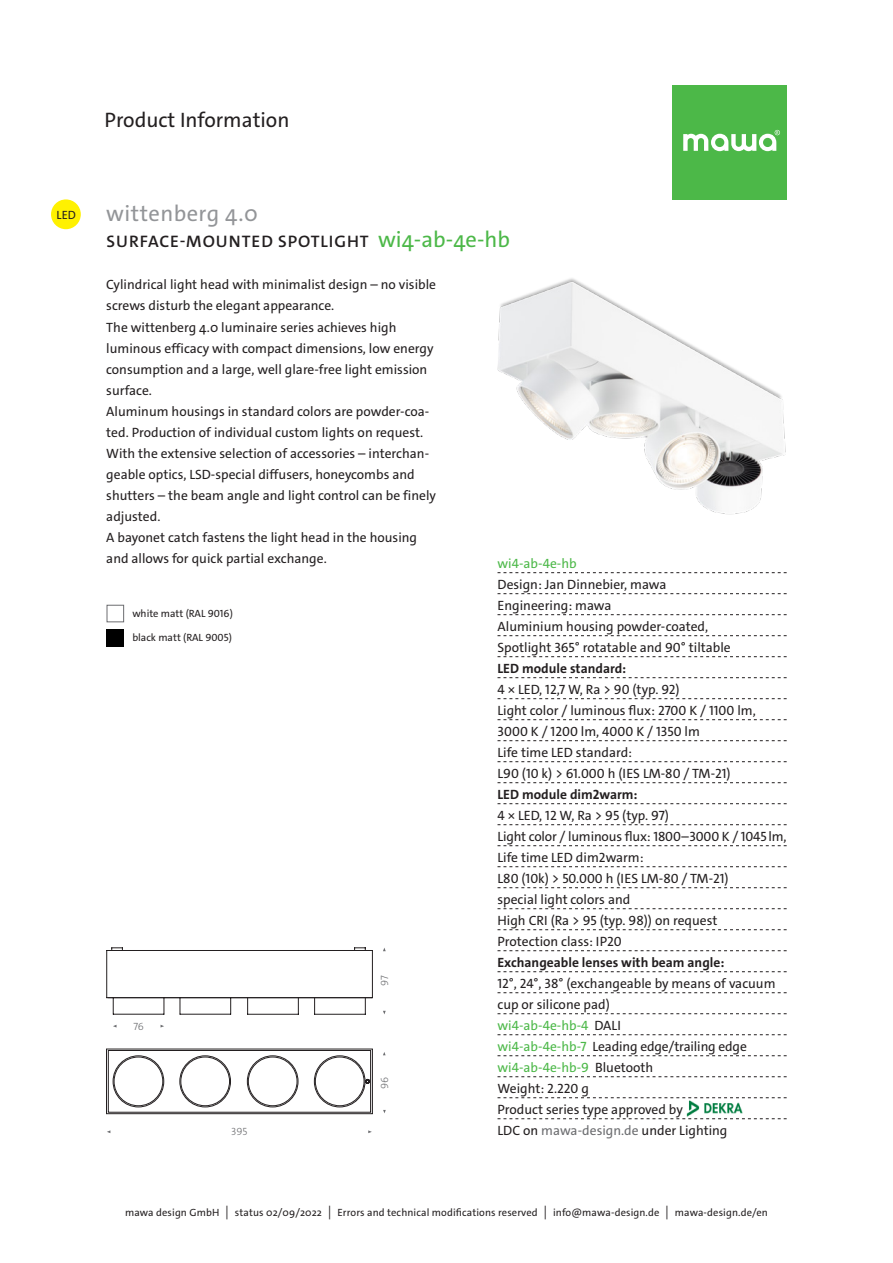
<style>
.page{position:relative;width:893px;height:1263px;background:#fff}
.page>*{position:absolute;margin:0;border:0;box-sizing:border-box;transform-origin:0 0}
.t1{font:22.5px "The Sans C4 s";letter-spacing:.02em;color:#939598}
.t2{font:21px "The Sans C4 s";color:#231f20}
.t3{font:600 16.8px "The Sans C4 s";letter-spacing:.055em;color:#231f20}
.t4{font:13.5px/21px "The Sans C4 s";color:#231f20}
.t5{font:700 13.5px "The Sans C4 s";color:#231f20}
.t6{font:13.5px "The Sans C4 s";color:#4cb848}
.t7{font:12px "The Sans C4 s";color:#231f20}
.t8{font:10.5px "The Sans C4 s";letter-spacing:.01em;color:#231f20}
.t9{font:300 10.5px "The Sans C4 s";letter-spacing:-.01em;color:#6c6d70}
.s1{font-weight:400;font-size:22.5px;color:#4cb848}
.s2{color:#4cb848}
.s3{color:#6c6d70}
</style>
<div class="page">
<div style="left:672px;top:85px;width:115px;height:115px;background:#4cb848"></div>
<svg style="left:683px;top:130px;width:97px;height:21px"></svg>
<div style="left:107px;top:605px;width:17px;height:17px;border:1px solid #6c6d70"></div>
<div style="left:107px;top:629px;width:17px;height:17px;background:#000"></div>
<svg style="left:497px;top:572px;width:290px;height:1px"></svg>
<svg style="left:497px;top:593px;width:290px;height:1px"></svg>
<svg style="left:497px;top:614px;width:290px;height:1px"></svg>
<svg style="left:497px;top:635px;width:290px;height:1px"></svg>
<svg style="left:497px;top:656px;width:290px;height:1px"></svg>
<svg style="left:497px;top:677px;width:290px;height:1px"></svg>
<svg style="left:497px;top:698px;width:290px;height:1px"></svg>
<svg style="left:497px;top:719px;width:290px;height:1px"></svg>
<svg style="left:497px;top:740px;width:290px;height:1px"></svg>
<svg style="left:497px;top:761px;width:290px;height:1px"></svg>
<svg style="left:497px;top:782px;width:290px;height:1px"></svg>
<svg style="left:497px;top:803px;width:290px;height:1px"></svg>
<svg style="left:497px;top:824px;width:290px;height:1px"></svg>
<svg style="left:497px;top:845px;width:290px;height:1px"></svg>
<svg style="left:497px;top:866px;width:290px;height:1px"></svg>
<svg style="left:497px;top:887px;width:290px;height:1px"></svg>
<svg style="left:497px;top:908px;width:290px;height:1px"></svg>
<svg style="left:497px;top:929px;width:290px;height:1px"></svg>
<svg style="left:497px;top:950px;width:290px;height:1px"></svg>
<svg style="left:497px;top:971px;width:290px;height:1px"></svg>
<svg style="left:497px;top:992px;width:290px;height:1px"></svg>
<svg style="left:497px;top:1013px;width:290px;height:1px"></svg>
<svg style="left:497px;top:1034px;width:290px;height:1px"></svg>
<svg style="left:497px;top:1055px;width:290px;height:1px"></svg>
<svg style="left:497px;top:1076px;width:290px;height:1px"></svg>
<svg style="left:497px;top:1097px;width:290px;height:1px"></svg>
<svg style="left:497px;top:1118px;width:290px;height:1px"></svg>
<img style="left:686px;top:1100px;width:57px;height:16px">
<div style="left:51px;top:199px;width:30px;height:30px;background:#fff101;border-radius:50%"></div>
<img style="left:497px;top:278px;width:289px;height:237px">
<hr style="left:180px;top:1014px;width:51px;height:1px;background:#231f20">
<hr style="left:113px;top:1014px;width:51px;height:1px;background:#231f20">
<svg style="left:180px;top:998px;width:1px;height:16px"></svg>
<hr style="left:107px;top:950px;width:265px;height:1px;background:#231f20">
<hr style="left:372px;top:950px;width:1px;height:48px;background:#231f20">
<hr style="left:106px;top:950px;width:1px;height:48px;background:#231f20">
<svg style="left:354px;top:947px;width:12px;height:3px"></svg>
<svg style="left:111px;top:947px;width:12px;height:3px"></svg>
<svg style="left:230px;top:998px;width:1px;height:16px"></svg>
<svg style="left:164px;top:998px;width:1px;height:16px"></svg>
<svg style="left:107px;top:998px;width:7px;height:16px"></svg>
<div style="left:106px;top:1049px;width:267px;height:65px;border:1px solid #231f20"></div>
<div style="left:113px;top:1055px;width:51px;height:52px;border:1px solid #231f20;border-radius:50%"></div>
<div style="left:180px;top:1055px;width:51px;height:52px;border:1px solid #231f20;border-radius:50%"></div>
<div style="left:114px;top:1057px;width:49px;height:49px;border:1px solid #231f20;border-radius:50%"></div>
<div style="left:181px;top:1057px;width:49px;height:49px;border:1px solid #231f20;border-radius:50%"></div>
<div style="left:108px;top:1050px;width:263px;height:62px;border:1px solid #231f20"></div>
<div style="left:247px;top:1055px;width:51px;height:52px;border:1px solid #231f20;border-radius:50%"></div>
<div style="left:248px;top:1057px;width:49px;height:49px;border:1px solid #231f20;border-radius:50%"></div>
<hr style="left:248px;top:1014px;width:50px;height:1px;background:#231f20">
<svg style="left:247px;top:998px;width:1px;height:16px"></svg>
<svg style="left:298px;top:998px;width:1px;height:16px"></svg>
<div style="left:314px;top:1055px;width:51px;height:52px;border:1px solid #231f20;border-radius:50%"></div>
<div style="left:315px;top:1057px;width:49px;height:49px;border:1px solid #231f20;border-radius:50%"></div>
<svg style="left:365px;top:1079px;width:5px;height:5px"></svg>
<hr style="left:107px;top:997px;width:265px;height:1px;background:#231f20">
<hr style="left:315px;top:1014px;width:50px;height:1px;background:#231f20">
<svg style="left:314px;top:998px;width:1px;height:16px"></svg>
<svg style="left:365px;top:998px;width:1px;height:16px"></svg>
<h2 class="t2" style="left:105px;top:106px;width:186px">Product Information</h2>
<p class="t7" style="left:57px;top:207px;width:21px">LED</p>
<h1 class="t1" style="left:106px;top:199px;width:153px">wittenberg 4.0</h1>
<p class="t3" style="left:107px;top:231px;width:405px">SURFACE-MOUNTED SPOTLIGHT <span class="s1">wi4-ab-4e-hb</span></p>
<p class="t4" style="left:106px;top:274px;width:331px">Cylindrical light head with minimalist design – no visible screws disturb the elegant appearance.<br>The wittenberg 4.0 luminaire series achieves high luminous efficacy with compact dimensions, low energy consumption and a large, well glare-free light emission surface.<br>Aluminum housings in standard colors are powder-coa&shy;ted. Production of individual custom lights on request.<br>With the extensive selection of accessories – interchan&shy;geable optics, LSD-special diffusers, honeycombs and shutters – the beam angle and light control can be finely adjusted.<br>A bayonet catch fastens the light head in the housing and allows for quick partial exchange.</p>
<p class="t8" style="left:132px;top:606px;width:102px">white matt (RAL 9016)</p>
<p class="t8" style="left:132px;top:630px;width:101px">black matt (RAL 9005)</p>
<p class="t9" style="left:133px;top:1019px;width:12px">76</p>
<p class="t9" style="left:231px;top:1125px;width:18px">395</p>
<p class="t9" style="left:378px;top:986px;width:12px;rotate:-90deg">97</p>
<p class="t9" style="left:378px;top:1089px;width:14px;rotate:-90deg">96</p>
<p class="t6" style="left:497px;top:555px;width:81px">wi4-ab-4e-hb</p>
<p class="t4" style="left:497px;top:574px;width:235px">Design: Jan Dinnebier, mawa<br>Engineering: mawa<br>Aluminium housing powder-coated,<br>Spotlight 365° rotatable and 90° tiltable</p>
<p class="t5" style="left:497px;top:660px;width:130px">LED module standard:</p>
<p class="t4" style="left:497px;top:679px;width:260px">4 × LED, 12,7 W, Ra &gt; 90 (typ. 92)<br>Light color / luminous flux: 2700 K / 1100 lm,<br>3000 K / 1200 lm, 4000 K / 1350 lm<br>Life time LED standard:<br>L90 (10 k) &gt; 61.000 h (IES LM-80 / TM-21)</p>
<p class="t5" style="left:497px;top:786px;width:142px">LED module dim2warm:</p>
<p class="t4" style="left:497px;top:805px;width:291px">4 × LED, 12 W, Ra &gt; 95 (typ. 97)<br>Light color / luminous flux: 1800–3000 K / 1045 lm,<br>Life time LED dim2warm:<br>L80 (10k) &gt; 50.000 h (IES LM-80 / TM-21)<br>special light colors and<br>High CRI (Ra &gt; 95 (typ. 98)) on request<br>Protection class: IP20</p>
<p class="t5" style="left:497px;top:954px;width:228px">Exchangeable lenses with beam angle:</p>
<p class="t4" style="left:497px;top:973px;width:280px">12°, 24°, 38° (exchangeable by means of vacuum cup or silicone pad)<br><span class="s2">wi4-ab-4e-hb-4</span> DALI<br><span class="s2">wi4-ab-4e-hb-7</span> Leading edge/trailing edge <span class="s2">wi4-ab-4e-hb-9</span> Bluetooth<br>Weight: 2.220 g<br>Product series type approved by<br>LDC on <span class="s3">mawa-design.de</span> under Lighting</p>
<p class="t8" style="left:125px;top:1206px;width:644px">mawa design GmbH ⏐ status 02/09/2022 ⏐ Errors and technical modifications reserved ⏐ info@mawa-design.de ⏐ mawa-design.de/en</p>
</div>
